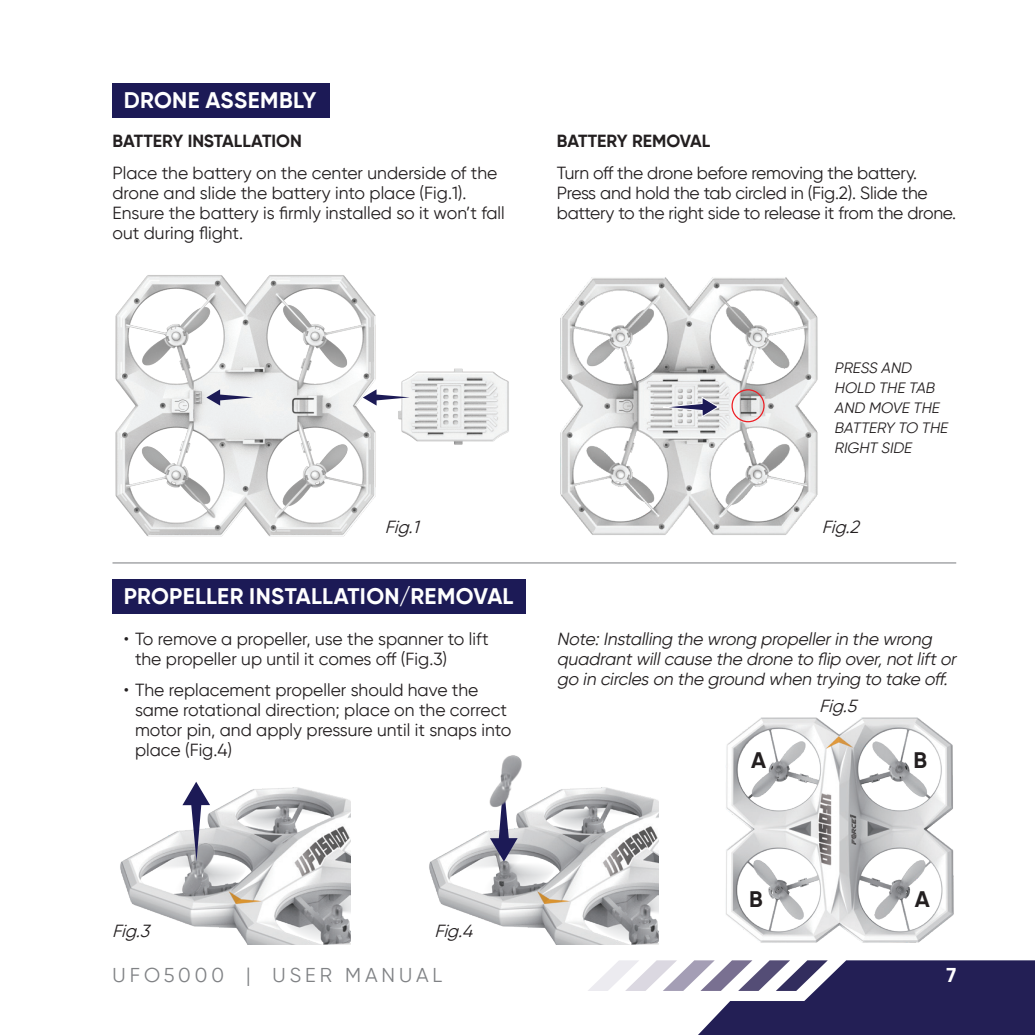
<style>
.page{position:relative;width:1035px;height:1035px;background:#fff}
.page>*{position:absolute;margin:0;border:0;box-sizing:border-box;transform-origin:0 0}
.t1{font:700 22.5px "Gilroy";letter-spacing:.015em;color:#fff}
.t2{font:700 22.5px "Gilroy";color:#231f20}
.t3{font:20px "Gilroy";letter-spacing:.2em;color:#808285}
.t4{font:700 20px "Gilroy";color:#fff}
.t5{font:17.5px/20px "Gilroy";color:#231f20}
.t6{font:italic 17.5px/20px "Gilroy";color:#231f20}
.t7{font:700 17.5px "Gilroy";color:#231f20}
.t8{font:italic 15px/20px "Gilroy";color:#231f20}
</style>
<div class="page">
<svg style="left:588px;top:960px;width:447px;height:75px"></svg>
<img style="left:120px;top:787px;width:230px;height:158px">
<img style="left:429px;top:787px;width:229px;height:158px">
<img style="left:178px;top:842px;width:37px;height:56px">
<img style="left:726px;top:717px;width:228px;height:226px">
<div style="left:112px;top:83px;width:218px;height:35px;background:#1c1a56"></div>
<div style="left:112px;top:580px;width:415px;height:34px;background:#1c1a56"></div>
<img style="left:115px;top:275px;width:261px;height:262px">
<img style="left:560px;top:277px;width:258px;height:258px">
<img style="left:398px;top:368px;width:111px;height:77px">
<svg style="left:206px;top:389px;width:47px;height:17px"></svg>
<svg style="left:363px;top:389px;width:47px;height:17px"></svg>
<svg style="left:182px;top:782px;width:28px;height:80px"></svg>
<svg style="left:490px;top:810px;width:28px;height:52px"></svg>
<div style="left:731px;top:389px;width:34px;height:33px;border:1px solid #ee1d23;border-radius:50%"></div>
<svg style="left:655px;top:396px;width:64px;height:22px"></svg>
<hr style="left:112px;top:562px;width:844px;height:2px;background:#939598">
<img style="left:485px;top:755px;width:37px;height:55px">
<p class="t1" style="left:124px;top:86px;width:194px">DRONE ASSEMBLY</p>
<p class="t7" style="left:112px;top:130px;width:191px">BATTERY INSTALLATION</p>
<p class="t5" style="left:112px;top:162px;width:394px">Place the battery on the center underside of the drone and slide the battery into place (Fig.1).<br>Ensure the battery is firmly installed so it won’t fall out during flight.</p>
<p class="t7" style="left:557px;top:130px;width:155px">BATTERY REMOVAL</p>
<p class="t5" style="left:557px;top:162px;width:401px">Turn off the drone before removing the battery.<br>Press and hold the tab circled in (Fig.2). Slide the battery to the right side to release it from the drone.</p>
<p class="t8" style="left:834px;top:358px;width:118px">PRESS AND<br>HOLD THE TAB<br>AND MOVE THE<br>BATTERY TO THE<br>RIGHT SIDE</p>
<p class="t6" style="left:385px;top:517px;width:41px">Fig.1</p>
<p class="t6" style="left:822px;top:517px;width:44px">Fig.2</p>
<p class="t1" style="left:124px;top:583px;width:391px">PROPELLER INSTALLATION/REMOVAL</p>
<p class="t5" style="left:135px;top:629px;width:355px;text-indent:-11px">• To remove a propeller, use the spanner to lift the propeller up until it comes off (Fig.3)</p>
<p class="t5" style="left:135px;top:680px;width:378px;text-indent:-11px">• The replacement propeller should have the same rotational direction; place on the correct motor pin, and apply pressure until it snaps into place (Fig.4)</p>
<p class="t6" style="left:557px;top:629px;width:404px">Note:Installing the wrong propellerin the wrong quadrantwillcause the drone to flip over,notliftor go in circles on the ground when trying to take off.</p>
<p class="t6" style="left:819px;top:696px;width:44px">Fig.5</p>
<p class="t2" style="left:751px;top:746px;width:17px">A</p>
<p class="t2" style="left:914px;top:746px;width:15px">B</p>
<p class="t6" style="left:112px;top:920px;width:44px">Fig.3</p>
<p class="t6" style="left:434px;top:920px;width:45px">Fig.4</p>
<p class="t2" style="left:749px;top:885px;width:15px">B</p>
<p class="t2" style="left:915px;top:885px;width:17px">A</p>
<p class="t3" style="left:112px;top:963px;width:331px">UFO5000 | USER MANUAL</p>
<p class="t4" style="left:946px;top:963px;width:11px">7</p>
</div>
